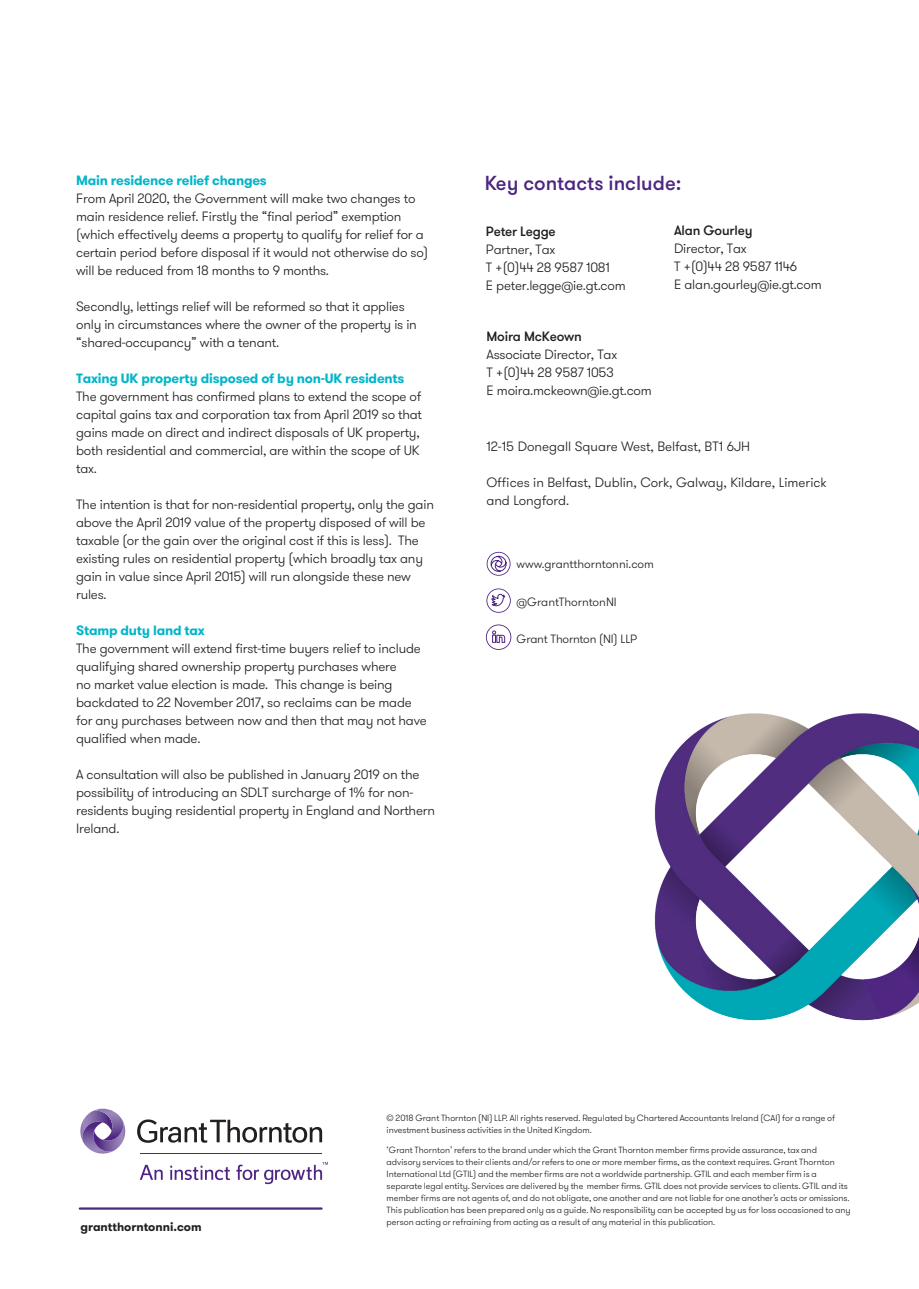
<style>
.page{position:relative;width:919px;height:1289px;background:#fff}
.page>*{position:absolute;margin:0;border:0;box-sizing:border-box;transform-origin:0 0}
.t1{font:500 20.25px "GT Walsheim Pro";color:#4e2582}
._21_Body_text{font:300 13.5px/18px "GT Walsheim Pro";letter-spacing:-.015em;color:#231f20}
._21_Body_text-2{font:700 13.5px "GT Walsheim Pro";letter-spacing:-.015em;color:#00b6c8}
.t2{font:300 12px "GT Walsheim Pro";color:#231f20}
.L_Back_cover_text{font:700 12px "GT Walsheim Pro";color:#231f20}
.L_Back_cover_text-2{font:300 9px/12px "GT Walsheim Pro";color:#231f20}
.s1{font-weight:500}
</style>
<div class="page">
<svg style="left:137px;top:1119px;width:185px;height:23px"></svg>
<svg style="left:140px;top:1164px;width:23px;height:15px"></svg>
<svg style="left:170px;top:1165px;width:60px;height:15px"></svg>
<svg style="left:236px;top:1162px;width:92px;height:22px"></svg>
<hr style="left:140px;top:1153px;width:182px;height:1px;background:#4e2582">
<svg style="left:80px;top:1108px;width:46px;height:46px"></svg>
<hr style="left:80px;top:1207px;width:241px;height:2px;background:#4e2582">
<svg style="left:486px;top:552px;width:24px;height:23px"></svg>
<svg style="left:486px;top:588px;width:24px;height:24px"></svg>
<svg style="left:486px;top:624px;width:25px;height:26px"></svg>
<img style="left:654px;top:713px;width:264px;height:308px">
<p class="_21_Body_text-2" style="left:76px;top:171px;width:192px">Main residence relief changes</p>
<p class="_21_Body_text" style="left:76px;top:189px;width:353px">From April 2020, the Government will make two changes to main residence relief. Firstly the “final period” exemption (which effectively deems a property to qualify for relief for a certain period before disposal if it would not otherwise do so) will be reduced from 18 months to 9 months.</p>
<p class="_21_Body_text" style="left:76px;top:297px;width:342px">Secondly, lettings relief will be reformed so that it applies only in circumstances where the owner of the property is in “shared-occupancy” with a tenant.</p>
<p class="_21_Body_text-2" style="left:76px;top:369px;width:330px">Taxing UK property disposed of by non-UK residents</p>
<p class="_21_Body_text" style="left:76px;top:387px;width:347px">The government has confirmed plans to extend the scope of capital gains tax and corporation tax from April 2019 so that gains made on direct and indirect disposals of UK property, both residential and commercial, are within the scope of UK tax.</p>
<p class="_21_Body_text" style="left:76px;top:495px;width:359px">The intention is that for non-residential property, only the gain above the April 2019 value of the property disposed of will be taxable (or the gain over the original cost if this is less). The existing rules on residential property (which broadly tax any gain in value since April 2015) will run alongside these new rules.</p>
<p class="_21_Body_text-2" style="left:76px;top:621px;width:130px">Stamp duty land tax</p>
<p class="_21_Body_text" style="left:76px;top:639px;width:352px">The government will extend first-time buyers relief to include qualifying shared ownership property purchases where<br>no market value election is made. This change is being backdated to 22 November 2017, so reclaims can be made for any purchases between now and then that may not have qualified when made.</p>
<p class="_21_Body_text" style="left:76px;top:765px;width:360px">A consultation will also be published in January 2019 on the possibility of introducing an SDLT surcharge of 1% for non&shy;residents buying residential property in England and Northern Ireland.</p>
<p class="t1" style="left:485px;top:170px;width:198px">Key contacts include:</p>
<p class="_21_Body_text" style="left:674px;top:222px;width:149px"><span class="s1">Alan Gourley<br></span>Director, Tax<br>T +(0)44 28 9587 1146<br>E alan.gourley@ie.gt.com</p>
<p class="_21_Body_text" style="left:486px;top:222px;width:141px"><span class="s1">Peter Legge<br></span>Partner, Tax<br>T +(0)44 28 9587 1081<br>E peter.legge@ie.gt.com</p>
<p class="_21_Body_text" style="left:486px;top:327px;width:167px"><span class="s1">Moira McKeown<br></span>Associate Director, Tax<br>T +(0)44 28 9587 1053<br>E moira.mckeown@ie.gt.com</p>
<p class="_21_Body_text" style="left:486px;top:437px;width:265px">12-15 Donegall Square West, Belfast, BT1 6JH</p>
<p class="_21_Body_text" style="left:486px;top:473px;width:342px">Offices in Belfast, Dublin, Cork, Galway, Kildare, Limerick and Longford.</p>
<p class="t2" style="left:516px;top:556px;width:139px">www.grantthorntonni.com</p>
<p class="t2" style="left:516px;top:594px;width:102px">@GrantThorntonNI</p>
<p class="t2" style="left:516px;top:631px;width:122px">Grant Thornton (NI) LLP</p>
<p class="L_Back_cover_text" style="left:81px;top:1219px;width:123px">grantthorntonni.com</p>
<p class="L_Back_cover_text-2" style="left:386px;top:1111px;width:450px">© 2018 Grant Thornton (NI) LLP. All rights reserved. Regulated by Chartered Accountants Ireland (CAI) for a range of investment business activities in the United Kingdom.</p>
<p class="L_Back_cover_text-2" style="left:386px;top:1144px;width:465px">‘Grant Thornton’ refers to the brand under which the Grant Thornton member firms provide assurance, tax and advisory services to their clients and/or refers to one or more member firms, as the context requires. Grant Thornton International Ltd (GTIL) and the member firms are not a worldwide partnership. GTIL and each member firm is a separate legal entity. Services are delivered by the member firms. GTIL does not provide services to clients. GTIL and its member firms are not agents of, and do not obligate, one another and are not liable for one another’s acts or omissions.<br>This publication has been prepared only as a guide. No responsibility can be accepted by us for loss occasioned to any person acting or refraining from acting as a result of any material in this publication.</p>
</div>
